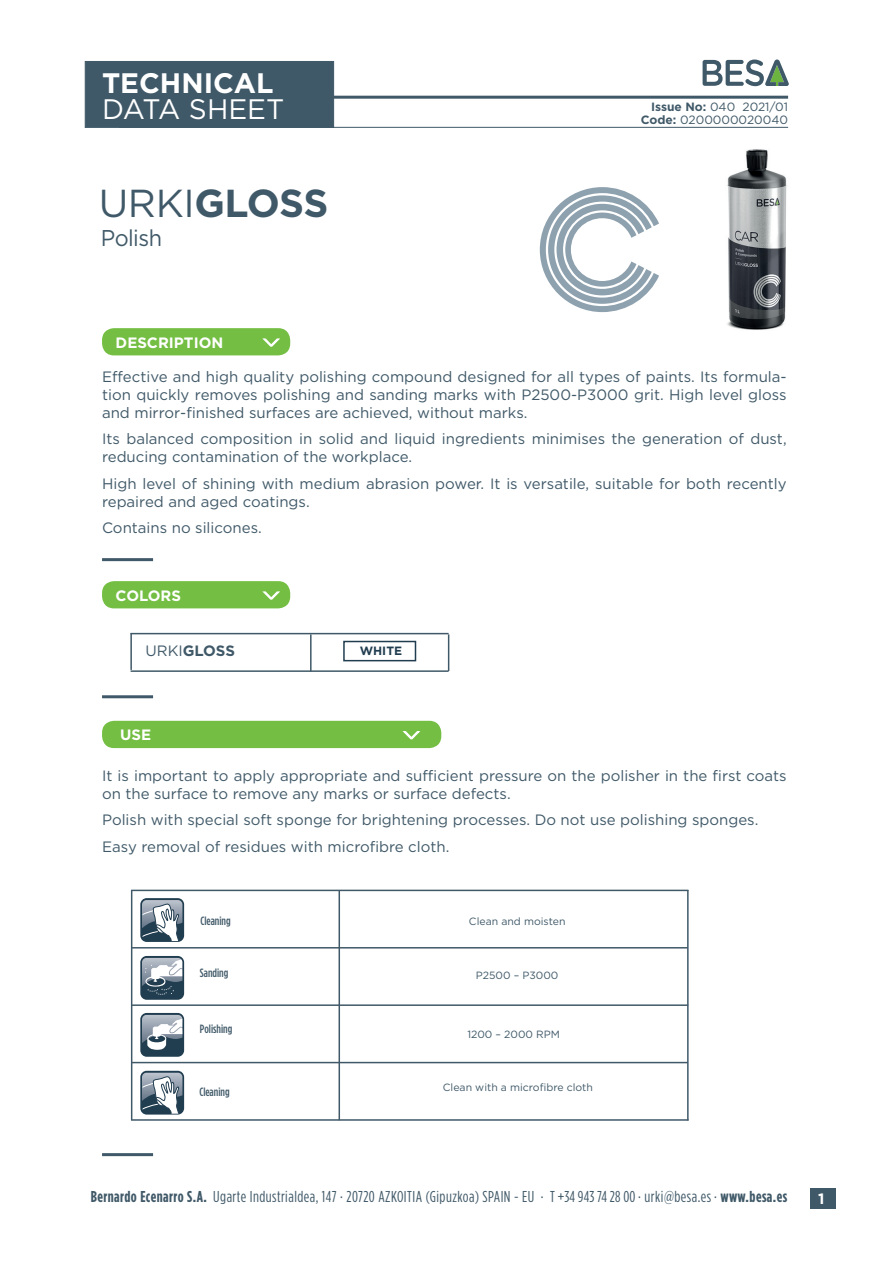
<style>
.page{position:relative;width:893px;height:1263px;background:#fff}
.page>*{position:absolute;margin:0;border:0;box-sizing:border-box;transform-origin:0 0}
.t1{font:700 39px "Gotham";letter-spacing:-.015em;color:#405968}
.t2{font:700 28.2px "Gotham";color:#fff}
.t3{font:28.2px "Gotham";color:#fff}
.t4{font:22.8px "Gotham";letter-spacing:-.025em;color:#405968;scale:.95 1}
.t5{font:15.75px "Gotham Condensed";letter-spacing:.03em;color:#405968}
.t6{font:15px/18px "Gotham";color:#405968}
.t7{font:700 15px "Gotham";color:#fff}
.t8{font:700 15px "Gotham";letter-spacing:-.005em;color:#405968}
.t9{font:12px/13.5px "Gotham";color:#405968;text-align:right}
.t10{font:500 12px "Gotham Condensed";color:#405968}
.t11{font:700 12px "Gotham";color:#213d50}
.t12{font:10.5px "Gotham";color:#405968}
.s1{font-weight:400}
.s2{font-weight:700}
</style>
<div class="page">
<div style="left:85px;top:61px;width:249px;height:67px;background:#405968"></div>
<img style="left:727px;top:149px;width:60px;height:181px">
<svg style="left:540px;top:187px;width:119px;height:125px"></svg>
<div style="left:102px;top:328px;width:188px;height:27px;background:#74bf43;border-radius:12px"></div>
<svg style="left:262px;top:338px;width:18px;height:9px"></svg>
<hr style="left:332px;top:96px;width:456px;height:3px;background:#405968">
<hr style="left:119px;top:127px;width:669px;height:1px;background:#405968">
<svg style="left:703px;top:60px;width:86px;height:26px"></svg>
<div style="left:810px;top:1188px;width:26px;height:21px;background:#405968"></div>
<div style="left:102px;top:581px;width:188px;height:27px;background:#74bf43;border-radius:12px"></div>
<svg style="left:262px;top:591px;width:18px;height:9px"></svg>
<hr style="left:102px;top:558px;width:51px;height:3px;background:#405968">
<div style="left:343px;top:641px;width:73px;height:20px;border:2px solid #213d50"></div>
<hr style="left:131px;top:670px;width:318px;height:2px;background:#405968">
<hr style="left:131px;top:633px;width:318px;height:1px;background:#405968">
<hr style="left:310px;top:634px;width:2px;height:37px;background:#405968">
<hr style="left:448px;top:634px;width:1px;height:37px;background:#405968">
<hr style="left:130px;top:633px;width:2px;height:37px;background:#405968">
<hr style="left:102px;top:695px;width:51px;height:3px;background:#405968">
<hr style="left:102px;top:1153px;width:51px;height:3px;background:#405968">
<div style="left:102px;top:721px;width:339px;height:27px;background:#74bf43;border-radius:12px"></div>
<svg style="left:402px;top:731px;width:19px;height:9px"></svg>
<hr style="left:131px;top:890px;width:557px;height:1px;background:#405968">
<hr style="left:131px;top:947px;width:557px;height:1px;background:#405968">
<hr style="left:131px;top:1062px;width:557px;height:1px;background:#405968">
<hr style="left:131px;top:1119px;width:558px;height:2px;background:#405968">
<hr style="left:131px;top:1004px;width:557px;height:2px;background:#405968">
<hr style="left:339px;top:890px;width:1px;height:230px;background:#405968">
<hr style="left:131px;top:890px;width:1px;height:230px;background:#405968">
<hr style="left:687px;top:890px;width:2px;height:230px;background:#405968">
<svg style="left:140px;top:898px;width:44px;height:44px"></svg>
<svg style="left:142px;top:889px;width:40px;height:53px"></svg>
<svg style="left:140px;top:1071px;width:44px;height:43px"></svg>
<div style="left:140px;top:956px;width:44px;height:44px;background:#213d50;border-radius:6px"></div>
<svg style="left:142px;top:958px;width:40px;height:37px"></svg>
<svg style="left:140px;top:1013px;width:44px;height:44px"></svg>
<svg style="left:142px;top:1015px;width:40px;height:100px"></svg>
<h2 class="t2" style="left:102px;top:67px;width:173px">TECHNICAL</h2>
<h2 class="t3" style="left:102px;top:93px;width:184px">DATA SHEET</h2>
<h1 class="t1" style="left:99px;top:181px;width:231px"><span class="s1">URKI</span>GLOSS</h1>
<h3 class="t4" style="left:101px;top:225px;width:66px">Polish</h3>
<p class="t7" style="left:116px;top:334px;width:109px">DESCRIPTION</p>
<p class="t9" style="left:641px;top:100px;width:149px"><span class="s2">Issue No:</span> 040 2021/01<br><span class="s2">Code:</span> 0200000020040</p>
<p class="t6" style="left:102px;top:367px;width:686px;text-align:justify">Effective and high quality polishing compound designed for all types of paints. Its formula&shy;tion quickly removes polishing and sanding marks with P2500-P3000 grit. High level gloss and mirror-finished surfaces are achieved, without marks.</p>
<p class="t6" style="left:102px;top:430px;width:686px">Its balanced composition in solid and liquid ingredients minimises the generation of dust, reducing contamination of the workplace.</p>
<p class="t6" style="left:102px;top:474px;width:686px">High level of shining with medium abrasion power. It is versatile, suitable for both recently repaired and aged coatings.</p>
<p class="t6" style="left:102px;top:519px;width:161px">Contains no silicones.</p>
<p class="t7" style="left:116px;top:586px;width:67px">COLORS</p>
<p class="t8" style="left:145px;top:642px;width:91px"><span class="s1">URKI</span>GLOSS</p>
<p class="t11" style="left:360px;top:644px;width:44px">WHITE</p>
<p class="t7" style="left:120px;top:726px;width:32px">USE</p>
<p class="t6" style="left:102px;top:766px;width:686px">It is important to apply appropriate and sufficient pressure on the polisher in the first coats on the surface to remove any marks or surface defects.</p>
<p class="t6" style="left:102px;top:806px;width:658px;line-height:26.5px">Polish with special soft sponge for brightening processes. Do not use polishing sponges.<br>Easy removal of residues with microfibre cloth.</p>
<p class="t10" style="left:200px;top:914px;width:32px">Cleaning</p>
<p class="t12" style="left:469px;top:916px;width:98px">Clean and moisten</p>
<p class="t10" style="left:200px;top:966px;width:30px">Sanding</p>
<p class="t10" style="left:200px;top:1022px;width:34px">Polishing</p>
<p class="t10" style="left:199px;top:1085px;width:32px">Cleaning</p>
<p class="t12" style="left:476px;top:969px;width:84px">P2500 – P3000</p>
<p class="t12" style="left:467px;top:1029px;width:94px">1200 – 2000 RPM</p>
<p class="t12" style="left:443px;top:1081px;width:152px">Clean with a microfibre cloth</p>
<p class="t5" style="left:91px;top:1188px;width:698px"><span class="s2">Bernardo Ecenarro S.A.</span> Ugarte Industrialdea, 147 · 20720 AZKOITIA (Gipuzkoa) SPAIN - EU · T +34 943 74 28 00 · urki@besa.es · <span class="s2">www.besa.es</span></p>
<p class="t7" style="left:818px;top:1190px;width:8px">1</p>
</div>
